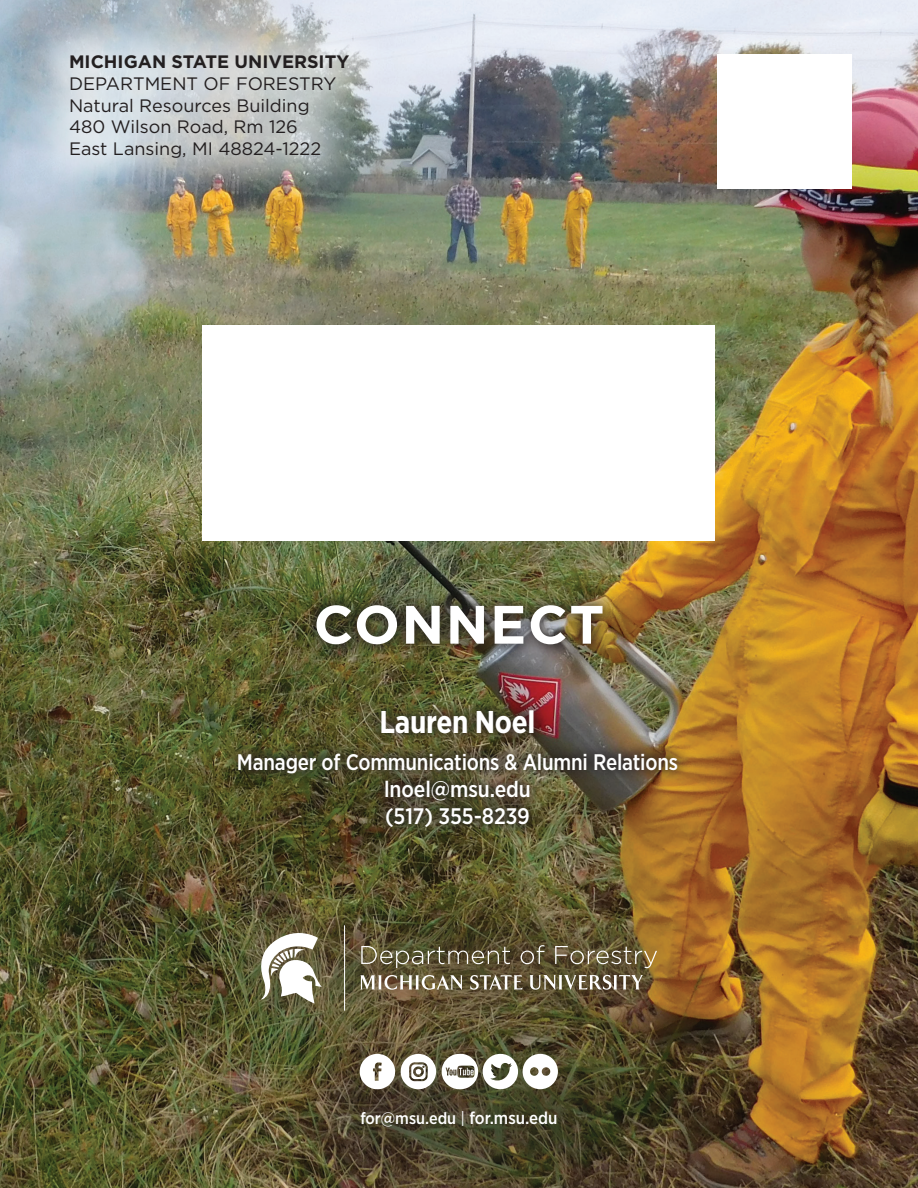
<style>
.page{position:relative;width:918px;height:1188px;background:#fff}
.page>*{position:absolute;margin:0;border:0;box-sizing:border-box;transform-origin:0 0}
.t1{font:700 54px "Gotham";letter-spacing:.03em;color:#fff}
.t2{font:700 31.5px "Gotham Narrow";letter-spacing:-.01em;color:#fff;scale:.95 1}
.t3{font:500 22.5px/27px "Gotham Narrow";letter-spacing:-.01em;color:#fff;text-align:center;scale:.95 1}
.t4{font:18px/21.6px "Gotham";color:#231f20}
.t5{font:700 18px "Gotham";color:#231f20}
.t6{font:500 16.5px "Gotham Narrow";color:#fff}
.s1{font-weight:400}
.s2{font-size:17.25px}
</style>
<div class="page">
<img style="left:0;top:0;width:918px;height:1188px">
<div style="left:19px;top:3px;width:379px;height:204px;background:#fff;opacity:.63"></div>
<div style="left:302px;top:591px;width:315px;height:68px;background:#231f20;opacity:.91"></div>
<div style="left:224px;top:695px;width:467px;height:146px;background:#231f20;opacity:.8"></div>
<div style="left:218px;top:884px;width:481px;height:168px;background:#594833;opacity:.42"></div>
<svg style="left:261px;top:925px;width:61px;height:78px"></svg>
<hr style="left:344px;top:925px;width:1px;height:86px;background:#fff">
<svg style="left:530px;top:975px;width:113px;height:15px"></svg>
<svg style="left:360px;top:975px;width:102px;height:15px"></svg>
<svg style="left:470px;top:975px;width:53px;height:15px"></svg>
<svg style="left:361px;top:946px;width:149px;height:22px;background:#6f694d"></svg>
<svg style="left:521px;top:945px;width:24px;height:19px"></svg>
<svg style="left:555px;top:946px;width:102px;height:22px;background:#7c6e4e"></svg>
<div style="left:717px;top:54px;width:135px;height:135px;background:#fff"></div>
<div style="left:202px;top:325px;width:514px;height:216px;background:#fff"></div>
<div style="left:263px;top:1003px;width:405px;height:185px;background:#231f20;opacity:.37"></div>
<svg style="left:360px;top:1054px;width:35px;height:35px"></svg>
<svg style="left:401px;top:1054px;width:35px;height:35px"></svg>
<svg style="left:442px;top:1054px;width:116px;height:35px"></svg>
<p class="t5" style="left:69px;top:50px;width:282px">MICHIGAN STATE UNIVERSITY</p>
<p class="t4" style="left:69px;top:72px;width:269px">DEPARTMENT OF FORESTRY<br>Natural Resources Building<br>480 Wilson Road, Rm 126<br>East Lansing, MI 48824-1222</p>
<h1 class="t1" style="left:314px;top:589px;width:292px">CONNECT</h1>
<h2 class="t2" style="left:380px;top:702px;width:166px">Lauren Noel</h2>
<p class="t3" style="left:237px;top:748px;width:466px">Manager of Communications &amp; Alumni Relations lnoel@msu.edu<br>(517) 355-8239</p>
<p class="t6" style="left:360px;top:1108px;width:199px">for@msu.edu <span class="s1">|</span> <span class="s2">for.msu.edu</span></p>
</div>
